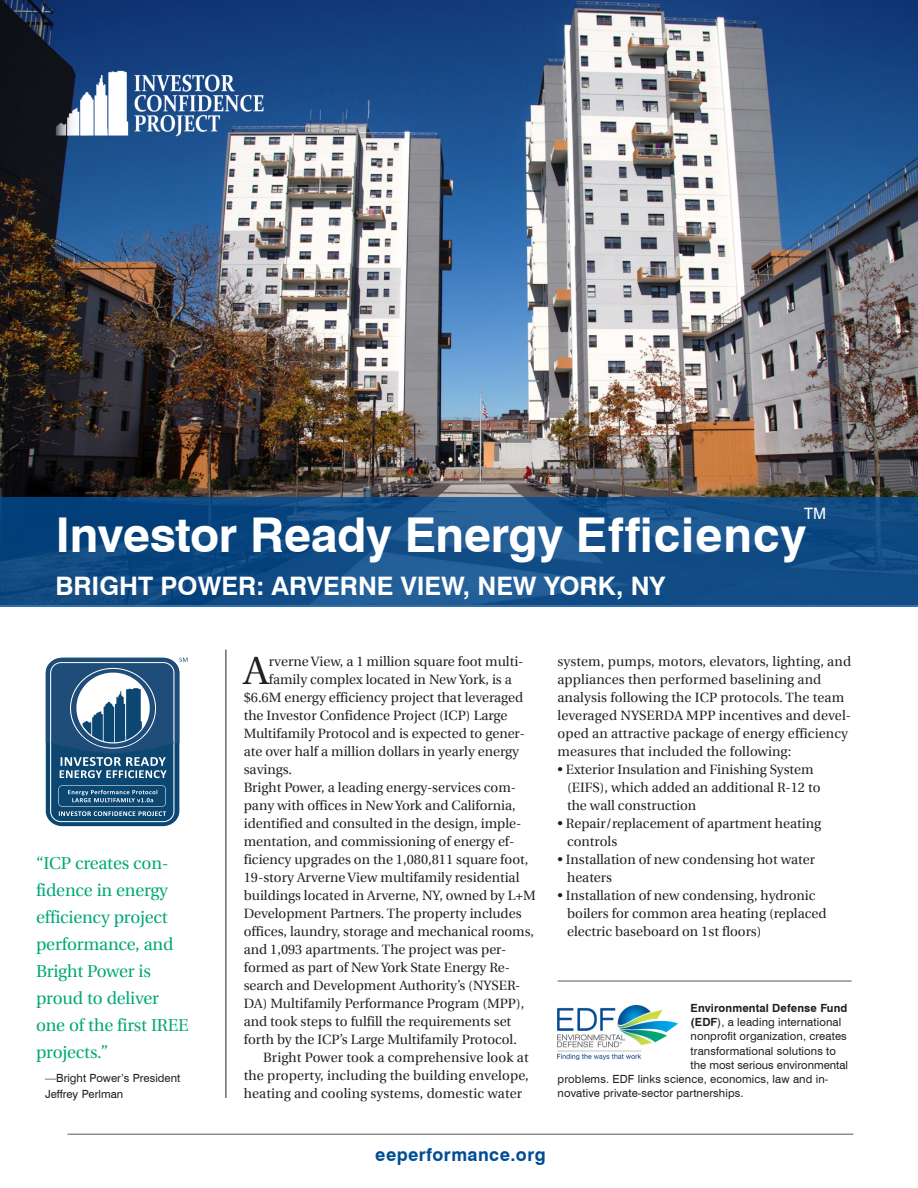
<style>
.page{position:relative;width:918px;height:1188px;background:#fff}
.page>*{position:absolute;margin:0;border:0;box-sizing:border-box;transform-origin:0 0}
.Swirl_Back_A_Corp_Pa{font:700 48px "Swiss 721 BT";letter-spacing:-.01em;color:#fff}
.Text_No_Indent{font:39.45px "Utopia";color:#231f20}
.Swirl_Back_A_Corp_Pa-2{font:700 25.5px "Swiss 721 BT";color:#fff}
.t1{font:700 18px "Swiss 721 BT";letter-spacing:.025em;color:#014d95}
.t2{font:17.25px/27px "Utopia";letter-spacing:-.01em;color:#00a777}
.Swirl_Back_A_Corp_Pa-3{font:15.75px "Swiss 721 BT";color:#fff}
.Text_No_Indent-2{font:13.5px/18px "Utopia";color:#231f20}
.Text{font:13.5px/18px "Utopia";letter-spacing:.01em;color:#231f20;text-align:justify}
.Text_Bulleted_List{font:13.5px/18px "Utopia";color:#231f20}
.Contact{font:11.25px "Swiss 721 BT";letter-spacing:.01em;color:#231f20}
.Quote_Attribution{font:11.25px/16.5px "Swiss 721 BT";color:#231f20}
.Contact-2{font:700 11.25px "Swiss 721 BT";letter-spacing:.01em;color:#231f20}
.s1{font-weight:700}
</style>
<div class="page">
<img style="left:0;top:0;width:918px;height:497px">
<svg style="left:0;top:497px;width:918px;height:110px;background:#134e87"></svg>
<hr style="left:68px;top:1134px;width:786px;height:1px;background:#57585a">
<hr style="left:558px;top:981px;width:294px;height:1px;background:#57585a">
<hr style="left:226px;top:650px;width:1px;height:448px;background:#231f20">
<img style="left:45px;top:657px;width:143px;height:170px">
<img style="left:46px;top:753px;width:133px;height:73px">
<img style="left:46px;top:658px;width:133px;height:95px">
<svg style="left:179px;top:658px;width:9px;height:4px"></svg>
<img style="left:50px;top:662px;width:124px;height:160px">
<img style="left:51px;top:753px;width:122px;height:68px">
<img style="left:51px;top:663px;width:122px;height:90px">
<img style="left:70px;top:668px;width:86px;height:81px">
<img style="left:71px;top:669px;width:84px;height:79px">
<img style="left:76px;top:673px;width:74px;height:70px">
<img style="left:77px;top:674px;width:72px;height:68px">
<img style="left:83px;top:688px;width:59px;height:54px">
<img style="left:58px;top:785px;width:108px;height:22px">
<img style="left:59px;top:786px;width:106px;height:20px">
<img style="left:128px;top:811px;width:34px;height:5px">
<img style="left:91px;top:790px;width:66px;height:4px">
<img style="left:84px;top:798px;width:66px;height:4px">
<img style="left:88px;top:770px;width:72px;height:8px">
<img style="left:90px;top:757px;width:74px;height:9px">
<img style="left:558px;top:1005px;width:119px;height:54px">
<img style="left:54px;top:70px;width:231px;height:70px">
<p class="Swirl_Back_A_Corp_Pa-3" style="left:804px;top:503px;width:24px">TM</p>
<p class="Swirl_Back_A_Corp_Pa" style="left:56px;top:505px;width:752px">Investor Ready Energy Efficiency</p>
<p class="Swirl_Back_A_Corp_Pa-2" style="left:56px;top:571px;width:611px">BRIGHT POWER: ARVERNE VIEW, NEW YORK, NY</p>
<p class="t2" style="left:36px;top:850px;width:154px">“ICP creates con&shy;fidence in energy efficiency project performance, and<br>Bright Power is proud to deliver one of the first IREE projects.”</p>
<p class="Quote_Attribution" style="left:45px;top:1069px;width:137px">—Bright Power’s President<br>Jeffrey Perlman</p>
<p class="Text_No_Indent" style="left:244px;top:649px;width:27px">A</p>
<p class="Text_No_Indent-2" style="left:269px;top:653px;width:256px">rverne View, a 1 million square foot multi-</p>
<p class="Text_No_Indent-2" style="left:269px;top:671px;width:245px">family complex located in New York, is a</p>
<p class="Text_No_Indent-2" style="left:244px;top:689px;width:281px">$6.6M energy efficiency project that leveraged</p>
<p class="Text_No_Indent-2" style="left:244px;top:707px;width:265px">the Investor Confidence Project (ICP) Large</p>
<p class="Text_No_Indent-2" style="left:244px;top:725px;width:283px">Multifamily Protocol and is expected to gener-</p>
<p class="Text_No_Indent-2" style="left:244px;top:743px;width:277px">ate over half a million dollars in yearly energy</p>
<p class="Text_No_Indent-2" style="left:244px;top:761px;width:50px">savings.</p>
<p class="Text_No_Indent-2" style="left:244px;top:779px;width:294px">Bright Power, a leading energy-services com&shy;pany with offices in New York and California, identified and consulted in the design, imple&shy;mentation, and commissioning of energy ef&shy;ficiency upgrades on the 1,080,811 square foot, 19-story Arverne View multifamily residential buildings located in Arverne, NY, owned by L+M Development Partners. The property includes offices, laundry, storage and mechanical rooms, and 1,093 apartments. The project was per&shy;formed as part of New York State Energy Re&shy;search and Development Authority’s (NYSER-DA) Multifamily Performance Program (MPP), and took steps to fulfill the requirements set forth by the ICP’s Large Multifamily Protocol.</p>
<p class="Text" style="left:244px;top:1049px;width:287px;text-indent:20px">Bright Power took a comprehensive look at the property, including the building envelope, heating and cooling systems, domestic water</p>
<p class="Text" style="left:557px;top:653px;width:295px;text-align:left">system, pumps, motors, elevators, lighting, and appliances then performed baselining and analysis following the ICP protocols. The team leveraged NYSERDA MPP incentives and devel&shy;oped an attractive package of energy efficiency measures that included the following:</p>
<p class="Text_Bulleted_List" style="left:567px;top:761px;width:255px;text-indent:-10px">• Exterior Insulation and Finishing System (EIFS), which added an additional R-12 to the wall construction</p>
<p class="Text_Bulleted_List" style="left:567px;top:815px;width:255px;text-indent:-10px">• Repair/replacement of apartment heating controls</p>
<p class="Text_Bulleted_List" style="left:567px;top:851px;width:249px;text-indent:-10px">• Installation of new condensing hot water heaters</p>
<p class="Text_Bulleted_List" style="left:567px;top:887px;width:261px;text-indent:-10px">• Installation of new condensing, hydronic boilers for common area heating (replaced electric baseboard on 1st floors)</p>
<p class="Contact-2" style="left:691px;top:1001px;width:158px">Environmental Defense Fund</p>
<p class="Contact" style="left:691px;top:1015px;width:152px"><span class="s1">(EDF</span>), a leading international</p>
<p class="Contact" style="left:691px;top:1029px;width:158px">nonprofit organization, creates</p>
<p class="Contact" style="left:691px;top:1044px;width:147px">transformational solutions to</p>
<p class="Contact" style="left:691px;top:1058px;width:159px">the most serious environmental</p>
<p class="Contact" style="left:558px;top:1072px;width:272px">problems. EDF links science, economics, law and in-</p>
<p class="Contact" style="left:558px;top:1086px;width:188px">novative private-sector partnerships.</p>
<p class="t1" style="left:375px;top:1144px;width:172px">eeperformance.org</p>
</div>
